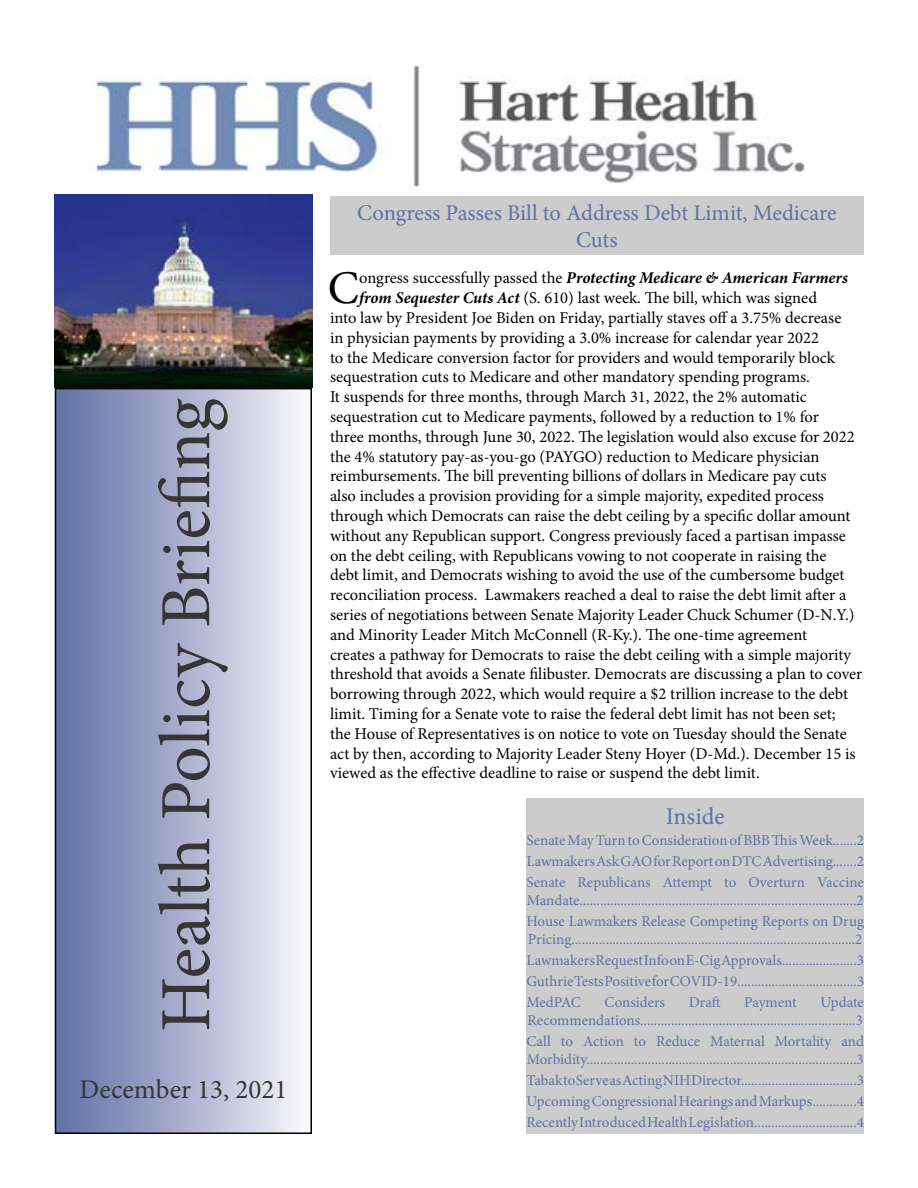
<style>
.page{position:relative;width:918px;height:1188px;background:#fff}
.page>*{position:absolute;margin:0;border:0;box-sizing:border-box;transform-origin:0 0}
.t1{font:72px "Minion Pro";color:#363636}
.t2{font:46.95px "Minion Pro";color:#000}
.t3{font:27px "Minion Pro";color:#363636}
.t4{font:24px "Minion Pro";color:#5c72ae}
.t5{font:22.5px/27px "Minion Pro";letter-spacing:-.005em;color:#6172a6;text-align:center}
.t6{font:16.5px "Minion Pro";color:#000}
.t7{font:italic 700 16.5px "Minion Pro";letter-spacing:-.005em;color:#000}
.t8{font:15px/21px "Minion Pro";color:#6172a6;text-align:justify}
.s1{font-weight:400;font-style:normal}
.s2{font-weight:700;font-style:italic}
</style>
<div class="page">
<div style="left:56px;top:389px;width:255px;height:744px;background:linear-gradient(to right,#5e6da4,#faf8fb)"></div>
<div style="left:55px;top:388px;width:257px;height:746px;border:2px solid #000"></div>
<div style="left:526px;top:799px;width:338px;height:335px;background:#ccc"></div>
<img style="left:95px;top:65px;width:710px;height:122px">
<div style="left:330px;top:196px;width:534px;height:58px;background:#ccc"></div>
<img style="left:54px;top:194px;width:258px;height:194px">
<h1 class="t1" style="left:138px;top:1032px;width:635px;rotate:-90deg">Health Policy Briefing</h1>
<h3 class="t3" style="left:79px;top:1071px;width:209px">December 13, 2021</h3>
<h3 class="t5" style="left:357px;top:199px;width:481px">Congress Passes Bill to Address Debt Limit, Medicare<br>Cuts</h3>
<h2 class="t2" style="left:328px;top:257px;width:33px">C</h2>
<p class="t7" style="left:359px;top:268px;width:490px"><span class="s1">ongress successfully passed the</span> Protecting Medicare &amp; American Farmers</p>
<p class="t6" style="left:359px;top:287px;width:459px"><span class="s2">from Sequester Cuts Act</span> (S. 610) last week. The bill, which was signed</p>
<p class="t6" style="left:330px;top:307px;width:513px">into law by President Joe Biden on Friday, partially staves off a 3.75% decrease</p>
<p class="t6" style="left:330px;top:327px;width:490px">in physician payments by providing a 3.0% increase for calendar year 2022</p>
<p class="t6" style="left:330px;top:346px;width:507px">to the Medicare conversion factor for providers and would temporarily block</p>
<p class="t6" style="left:330px;top:366px;width:481px">sequestration cuts to Medicare and other mandatory spending programs.</p>
<p class="t6" style="left:330px;top:386px;width:478px">It suspends for three months, through March 31, 2022, the 2% automatic</p>
<p class="t6" style="left:330px;top:406px;width:490px">sequestration cut to Medicare payments, followed by a reduction to 1% for</p>
<p class="t6" style="left:330px;top:426px;width:526px">three months, through June 30, 2022. The legislation would also excuse for 2022</p>
<p class="t6" style="left:330px;top:445px;width:491px">the 4% statutory pay-as-you-go (PAYGO) reduction to Medicare physician</p>
<p class="t6" style="left:330px;top:465px;width:498px">reimbursements. The bill preventing billions of dollars in Medicare pay cuts</p>
<p class="t6" style="left:330px;top:485px;width:495px">also includes a provision providing for a simple majority, expedited process</p>
<p class="t6" style="left:330px;top:505px;width:522px">through which Democrats can raise the debt ceiling by a specific dollar amount</p>
<p class="t6" style="left:330px;top:525px;width:517px">without any Republican support. Congress previously faced a partisan impasse</p>
<p class="t6" style="left:330px;top:544px;width:498px">on the debt ceiling, with Republicans vowing to not cooperate in raising the</p>
<p class="t6" style="left:330px;top:564px;width:516px">debt limit, and Democrats wishing to avoid the use of the cumbersome budget</p>
<p class="t6" style="left:330px;top:584px;width:518px">reconciliation process. Lawmakers reached a deal to raise the debt limit after a</p>
<p class="t6" style="left:330px;top:604px;width:526px">series of negotiations between Senate Majority Leader Chuck Schumer (D-N.Y.)</p>
<p class="t6" style="left:330px;top:624px;width:479px">and Minority Leader Mitch McConnell (R-Ky.). The one-time agreement</p>
<p class="t6" style="left:330px;top:643px;width:523px">creates a pathway for Democrats to raise the debt ceiling with a simple majority</p>
<p class="t6" style="left:330px;top:663px;width:534px">threshold that avoids a Senate filibuster. Democrats are discussing a plan to cover</p>
<p class="t6" style="left:330px;top:683px;width:520px">borrowing through 2022, which would require a $2 trillion increase to the debt</p>
<p class="t6" style="left:330px;top:703px;width:507px">limit. Timing for a Senate vote to raise the federal debt limit has not been set;</p>
<p class="t6" style="left:330px;top:723px;width:518px">the House of Representatives is on notice to vote on Tuesday should the Senate</p>
<p class="t6" style="left:330px;top:742px;width:527px">act by then, according to Majority Leader Steny Hoyer (D-Md.). December 15 is</p>
<p class="t6" style="left:330px;top:762px;width:431px">viewed as the effective deadline to raise or suspend the debt limit.</p>
<h3 class="t4" style="left:666px;top:800px;width:60px">Inside</h3>
<p class="t8" style="left:526px;top:829px;width:339px">Senate May Turn to Consideration of BBB This Week.......2<br>Lawmakers Ask GAO for Report on DTC Advertising.......2<br>Senate Republicans Attempt to Overturn Vaccine</p>
<p class="t8" style="left:526px;top:889px;width:339px">Mandate.................................................................................2<br>House Lawmakers Release Competing Reports on Drug</p>
<p class="t8" style="left:526px;top:928px;width:339px">Pricing...................................................................................2<br>Lawmakers Request Info on E-Cig Approvals......................3<br>Guthrie Tests Positive for COVID-19...................................3<br>MedPAC</p>
<p class="t8" style="left:528px;top:993px;width:338px;line-height:18px;text-align:right">Update<br>Recommendations...............................................................3</p>
<p class="t8" style="left:526px;top:1032px;width:339px;line-height:18px">Call to Action to Reduce Maternal Mortality and<br>Morbidity...............................................................................3</p>
<p class="t8" style="left:526px;top:1069px;width:339px">Tabak to Serve as Acting NIH Director..................................3<br>Upcoming Congressional Hearings and Markups.............4<br>Recently Introduced Health Legislation..............................4</p>
<p class="t8" style="left:605px;top:991px;width:62px">Considers</p>
<p class="t8" style="left:689px;top:991px;width:33px">Draft</p>
<p class="t8" style="left:744px;top:991px;width:54px">Payment</p>
</div>
